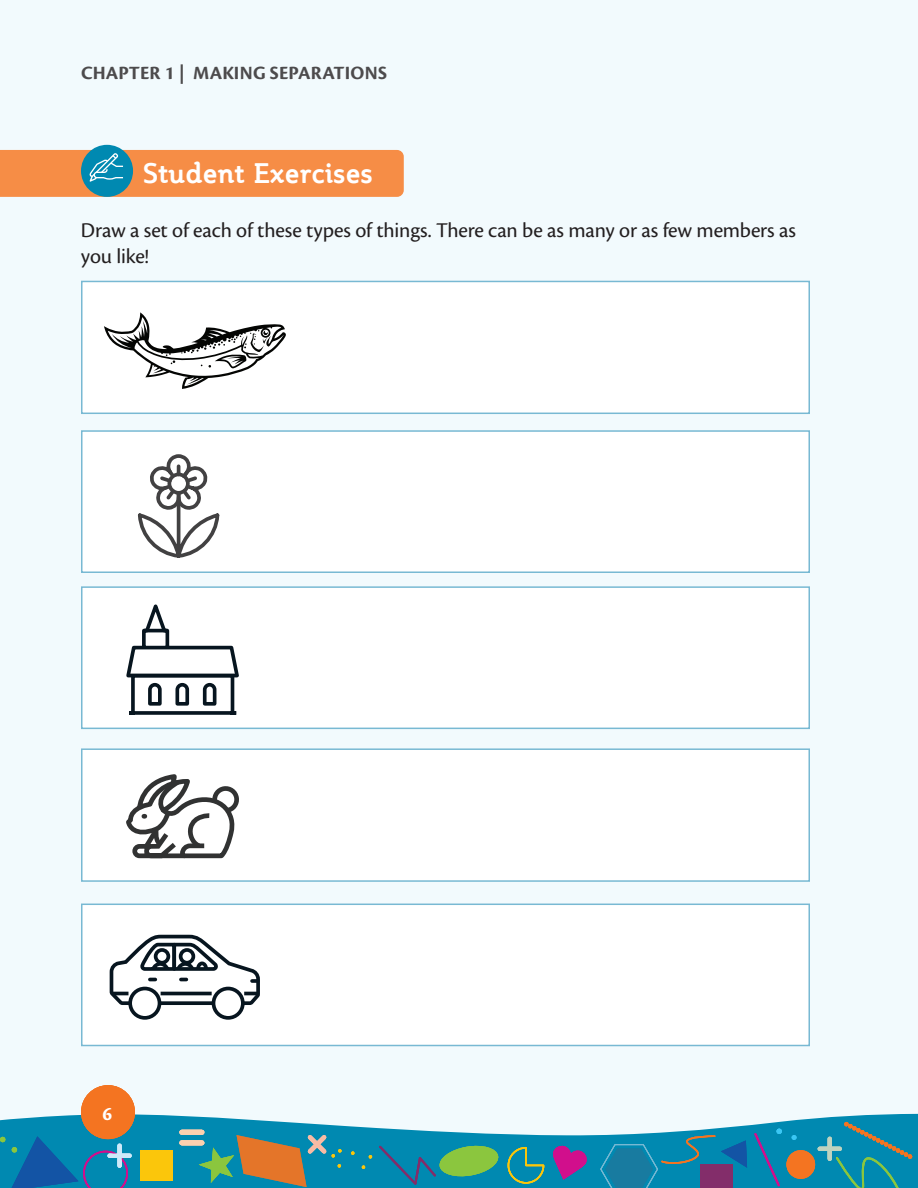
<style>
.page{position:relative;width:918px;height:1188px;background:#f2fafd}
.page>*{position:absolute;margin:0;border:0;box-sizing:border-box;transform-origin:0 0}
.t1{font:700 27px "Steinem";letter-spacing:.06em;color:#fff}
.t2{font:21.9px/26.2px "Cronos Pro";letter-spacing:-.005em;color:#231f20}
.t3{font:700 19.5px "Cronos Pro";letter-spacing:.005em;color:#231f20}
.t4{font:700 19.5px "Cronos Pro";color:#fff}
</style>
<div class="page">
<svg style="left:0;top:1114px;width:918px;height:74px;fill:#0089b1"></svg>
<div style="left:141px;top:1150px;width:32px;height:31px;background:#fbc60b"></div>
<div style="left:786px;top:1150px;width:29px;height:29px;background:#f47421;border-radius:50%"></div>
<hr style="left:110px;top:1154px;width:20px;height:4px;background:#cee9f9">
<hr style="left:828px;top:1139px;width:4px;height:20px;background:#bed3bf">
<hr style="left:820px;top:1147px;width:20px;height:4px;background:#bed3bf">
<div style="left:182px;top:1130px;width:20px;height:5px;background:#fcd0af"></div>
<div style="left:182px;top:1140px;width:20px;height:5px;background:#fcd0af"></div>
<svg style="left:199px;top:1131px;width:143px;height:56px;background:#548880"></svg>
<svg style="left:351px;top:1151px;width:4px;height:4px"></svg>
<svg style="left:792px;top:1135px;width:5px;height:5px"></svg>
<svg style="left:0;top:1136px;width:128px;height:52px;background:#127aad"></svg>
<svg style="left:753px;top:1129px;width:29px;height:59px;background:#127fae"></svg>
<svg style="left:362px;top:1144px;width:138px;height:44px;background:#259393"></svg>
<svg style="left:835px;top:1122px;width:78px;height:66px;background:#178ba2"></svg>
<svg style="left:507px;top:1146px;width:38px;height:39px"></svg>
<svg style="left:553px;top:1145px;width:35px;height:35px"></svg>
<svg style="left:600px;top:1134px;width:147px;height:54px;background:#1b7ba3"></svg>
<div style="left:81px;top:1085px;width:54px;height:54px;background:#f47421;border-radius:27px"></div>
<div style="left:81px;top:281px;width:729px;height:133px;background:#fff;border:2px solid #78b9d3"></div>
<div style="left:81px;top:748px;width:729px;height:134px;background:#fff;border:2px solid #78b9d3"></div>
<div style="left:81px;top:586px;width:729px;height:143px;background:#fff;border:2px solid #78b9d3"></div>
<div style="left:81px;top:430px;width:729px;height:143px;background:#fff;border:2px solid #78b9d3"></div>
<div style="left:81px;top:904px;width:729px;height:142px;background:#fff;border:2px solid #78b9d3"></div>
<div style="left:81px;top:145px;width:52px;height:52px;background:#0089b1;border-radius:50%"></div>
<svg style="left:0;top:150px;width:404px;height:47px;background:#de8e52"></svg>
<hr style="left:917px;top:289px;width:1px;height:133px;background:#0089b1">
<hr style="left:917px;top:289px;width:1px;height:39px;background:#e8f3f7">
<svg style="left:104px;top:312px;width:182px;height:77px"></svg>
<svg style="left:126px;top:776px;width:113px;height:83px"></svg>
<svg style="left:113px;top:586px;width:139px;height:144px"></svg>
<svg style="left:137px;top:454px;width:83px;height:104px"></svg>
<svg style="left:109px;top:934px;width:151px;height:86px"></svg>
<p class="t3" style="left:81px;top:62px;width:306px">CHAPTER 1 | MAKING SEPARATIONS</p>
<p class="t1" style="left:144px;top:158px;width:229px">Student Exercises</p>
<p class="t2" style="left:81px;top:217px;width:716px">Draw a set of each of these types of things. There can be as many or as few members as you like!</p>
<p class="t4" style="left:102px;top:1102px;width:11px">6</p>
</div>
